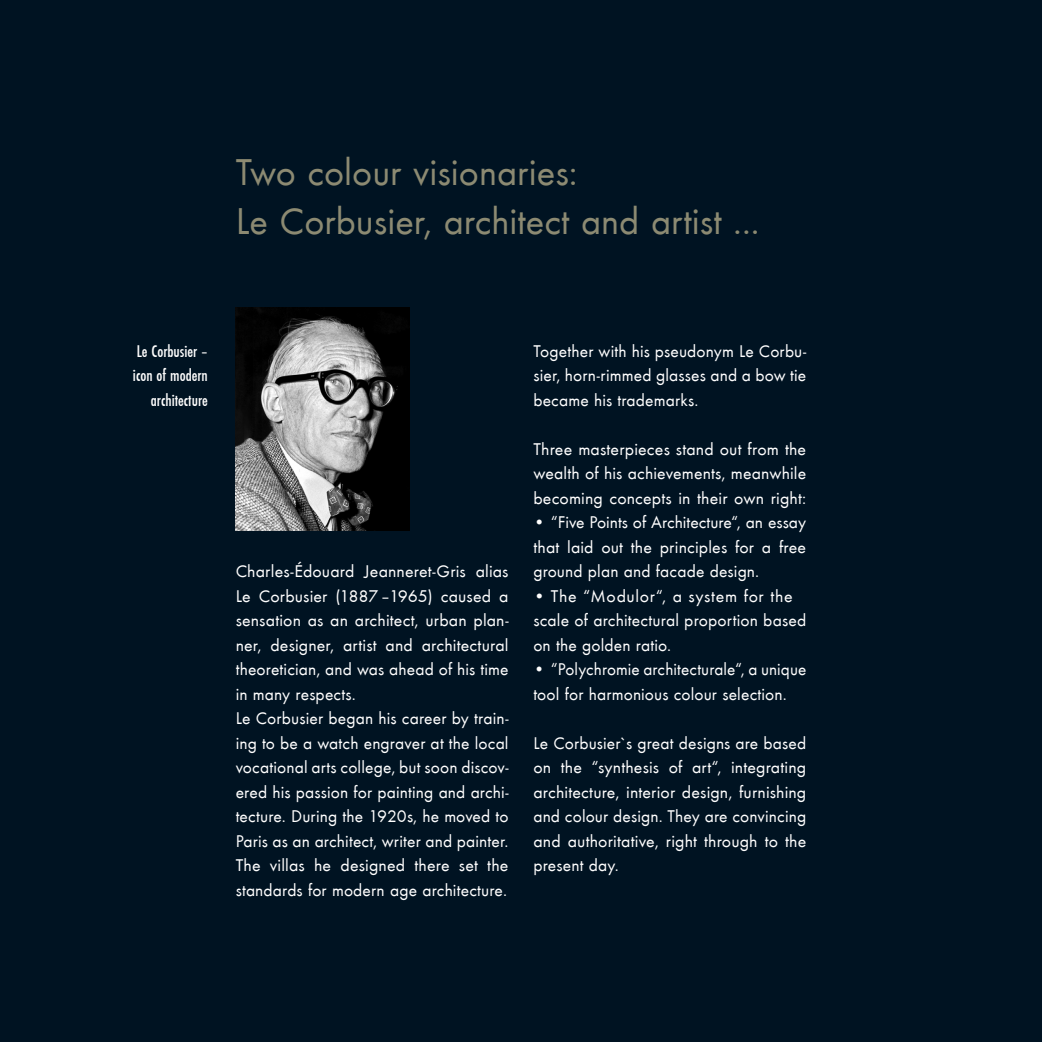
<style>
.page{position:relative;width:1042px;height:1042px;background:#001322}
.page>*{position:absolute;margin:0;border:0;box-sizing:border-box;transform-origin:0 0}
.t1{font:38.5px/49px "Futura T Boo";color:#8c8a72}
.t2{font:17.5px/24.5px "Futura T Boo";letter-spacing:.01em;color:#fff;text-align:justify}
.t3{font:17.5px/24.5px "Futura T Med Con";color:#fff;text-align:right}
</style>
<div class="page">
<img style="left:236px;top:308px;width:173px;height:223px">
<h1 class="t1" style="left:236px;top:148px;width:525px">Two colour visionaries:<br>Le Corbusier, architect and artist ...</h1>
<p class="t3" style="left:133px;top:339px;width:76px">Le Corbusier – icon of modern architecture</p>
<p class="t2" style="left:236px;top:559px;width:274px;text-align:left">Charles-Édouard Jeanneret-Gris alias Le Corbusier (1887–1965) caused a sensation as an architect, urban plan&shy;ner, designer, artist and architectural theoretician, and was ahead of his time in many respects.<br>Le Corbusier began his career by train&shy;ing to be a watch engraver at the local vocational arts college, but soon discov&shy;ered his passion for painting and archi&shy;tecture. During the 1920s, he moved to Paris as an architect, writer and painter.<br>The villas he designed there set the standards for modern age architecture.</p>
<p class="t2" style="left:533px;top:339px;width:274px">Together with his pseudonym Le Corbu&shy;sier, horn-rimmed glasses and a bow tie became his trademarks.</p>
<p class="t2" style="left:533px;top:437px;width:274px">Three masterpieces stand out from the wealth of his achievements, meanwhile becoming concepts in their own right:</p>
<p class="t2" style="left:533px;top:510px;width:274px">• “Five Points of Architecture“, an essay that laid out the principles for a free ground plan and facade design.</p>
<p class="t2" style="left:533px;top:584px;width:274px;text-align:left">• The “Modulor“, a system for the scale of architectural proportion based on the golden ratio.</p>
<p class="t2" style="left:533px;top:657px;width:274px">• “Polychromie architecturale“, a unique tool for harmonious colour selection.</p>
<p class="t2" style="left:533px;top:731px;width:274px">Le Corbusier`s great designs are based on the “synthesis of art“, integrating architecture, interior design, furnishing and colour design. They are convincing and authoritative, right through to the present day.</p>
</div>
